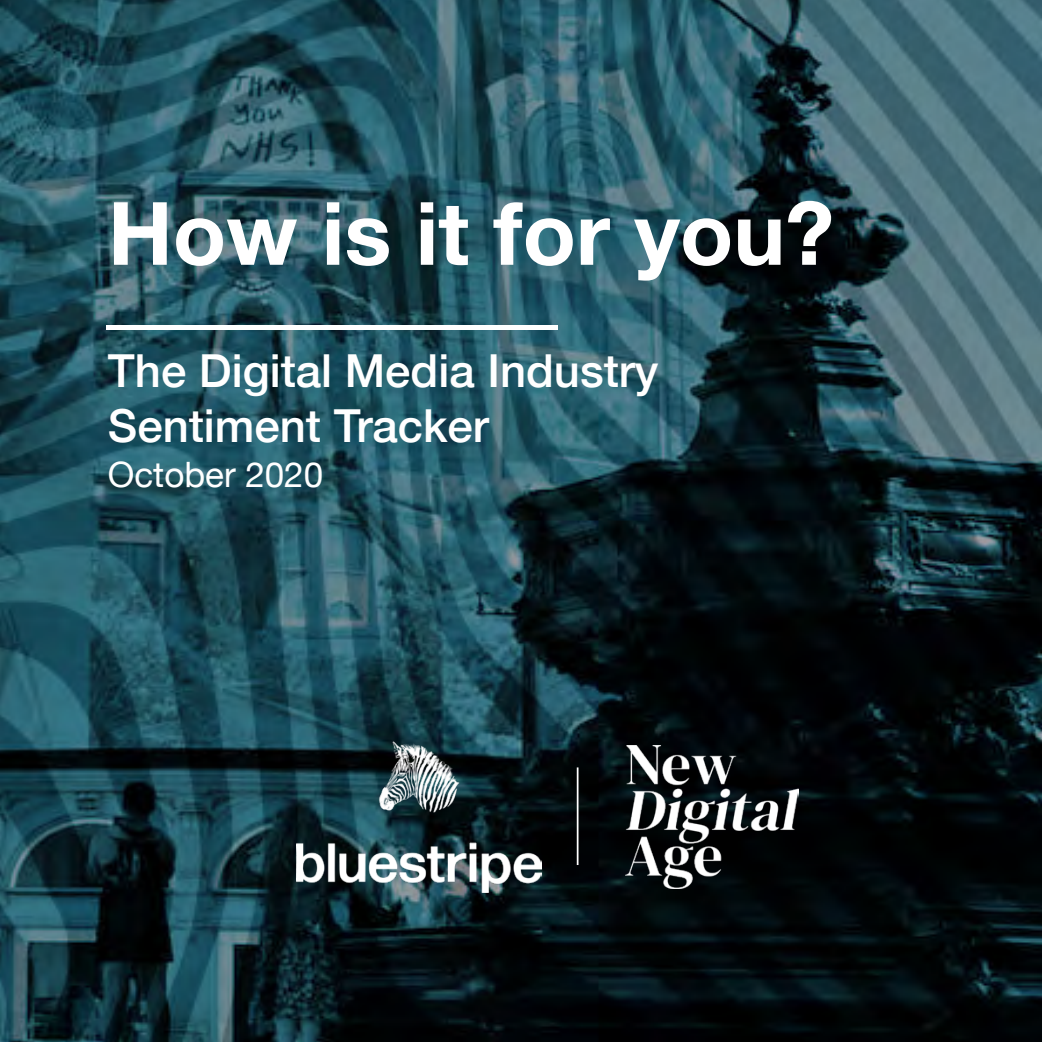
<style>
.page{position:relative;width:1042px;height:1042px;background:#fff}
.page>*{position:absolute;margin:0;border:0;box-sizing:border-box;transform-origin:0 0}
.t1{font:700 87.5px "Helvetica Neue";color:#fff}
.t2{font:500 45.5px/54.6px "Helvetica Neue";color:#fff}
.t3{font:35px "Helvetica Neue";color:#fff}
</style>
<div class="page">
<img style="left:0;top:0;width:1042px;height:1042px">
<div style="left:107px;top:325px;width:451px;height:5px;background:#fff"></div>
<img style="left:625px;top:745px;width:173px;height:143px">
<hr style="left:577px;top:767px;width:1px;height:98px;background:#fff">
<img style="left:297px;top:742px;width:244px;height:150px">
<h1 class="t1" style="left:108px;top:165px;width:727px">How is it for you?</h1>
<p class="t2" style="left:108px;top:340px;width:552px">The Digital Media Industry<br>Sentiment Tracker</p>
<p class="t3" style="left:108px;top:450px;width:217px">October 2020</p>
</div>
